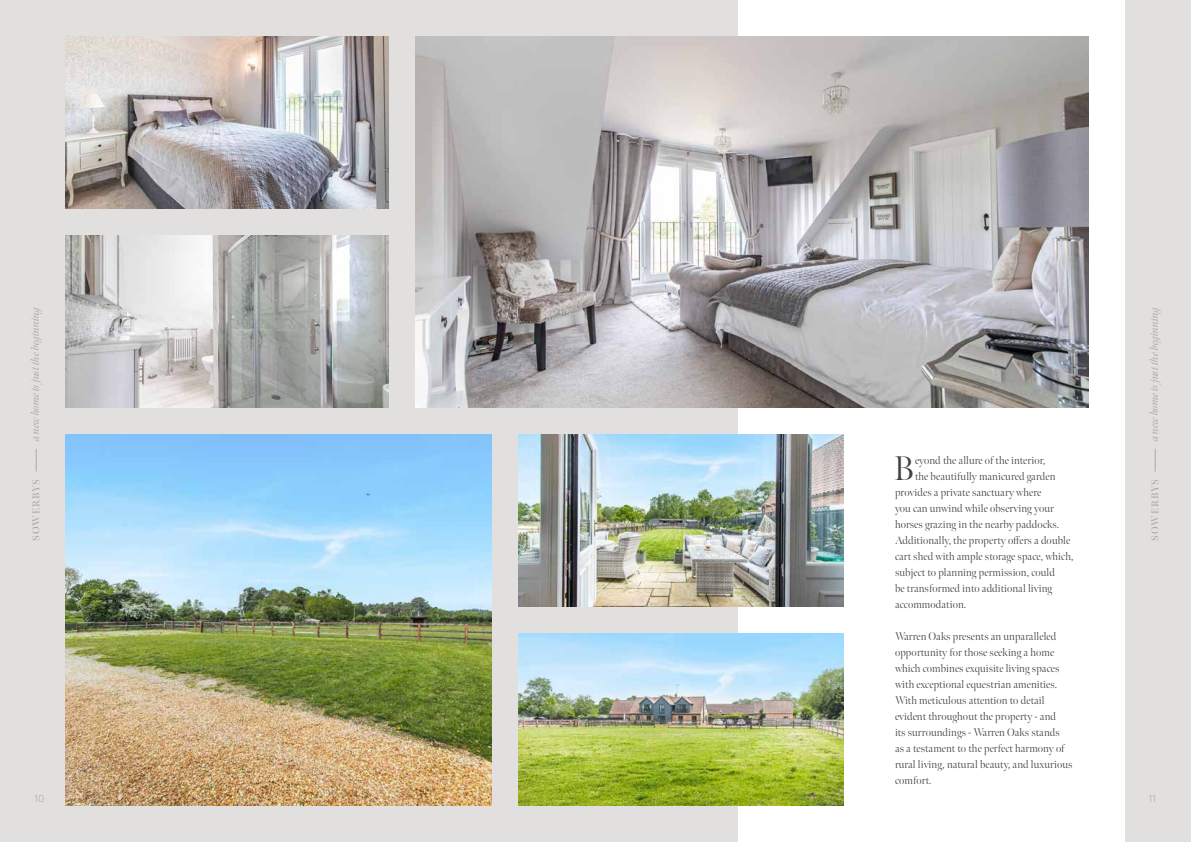
<style>
.page{position:relative;width:1191px;height:842px;background:#fff}
.page>*{position:absolute;margin:0;border:0;box-sizing:border-box;transform-origin:0 0}
.t1{font:300 34px "Meno Banner";color:#434141}
.t2{font:300 11px/16px "Meno Banner";letter-spacing:.01em;color:#434141}
.t3{font:italic 11px "Meno Banner";letter-spacing:-.01em;color:#ada8a0}
.t4{font:600 10px "Meno Banner";letter-spacing:.08em;color:#ada8a0}
.t5{font:300 10px "Quasimoda";color:#ada8a0}
</style>
<div class="page">
<div style="left:0;top:0;width:595px;height:842px;background:#e2e0df"></div>
<div style="left:595px;top:0;width:596px;height:842px;background:#e2e0df"></div>
<svg style="left:36px;top:449px;width:1px;height:22px"></svg>
<svg style="left:1155px;top:449px;width:1px;height:22px"></svg>
<div style="left:737px;top:0;width:387px;height:842px;background:#fff"></div>
<img style="left:519px;top:634px;width:325px;height:172px">
<img style="left:65px;top:36px;width:323px;height:172px">
<img style="left:415px;top:36px;width:673px;height:371px">
<img style="left:65px;top:434px;width:427px;height:372px">
<img style="left:65px;top:235px;width:323px;height:172px">
<img style="left:519px;top:434px;width:325px;height:173px">
<p class="t3" style="left:29px;top:441px;width:138px;rotate:-90deg">a new home is just the beginning</p>
<p class="t3" style="left:1147px;top:441px;width:138px;rotate:-90deg">a new home is just the beginning</p>
<h1 class="t1" style="left:894px;top:448px;width:22px">B</h1>
<p class="t2" style="left:915px;top:453px;width:132px">eyond the allure of the interior,</p>
<p class="t2" style="left:915px;top:469px;width:142px">the beautifully manicured garden</p>
<p class="t2" style="left:895px;top:485px;width:148px">provides a private sanctuary where</p>
<p class="t2" style="left:895px;top:501px;width:160px">you can unwind while observing your</p>
<p class="t2" style="left:895px;top:517px;width:166px">horses grazing in the nearby paddocks.</p>
<p class="t2" style="left:895px;top:533px;width:177px">Additionally, the property offers a double</p>
<p class="t2" style="left:895px;top:549px;width:180px">cart shed with ample storage space, which,</p>
<p class="t2" style="left:895px;top:565px;width:162px">subject to planning permission, could</p>
<p class="t2" style="left:895px;top:581px;width:159px">be transformed into additional living</p>
<p class="t2" style="left:895px;top:597px;width:73px">accommodation.</p>
<p class="t2" style="left:895px;top:629px;width:179px">Warren Oaks presents an unparalleled opportunity for those seeking a home which combines exquisite living spaces with exceptional equestrian amenities.<br>With meticulous attention to detail evident throughout the property - and<br>its surroundings - Warren Oaks stands<br>as a testament to the perfect harmony of rural living, natural beauty, and luxurious comfort.</p>
<p class="t4" style="left:30px;top:541px;width:63px;rotate:-90deg">SOWERBYS</p>
<p class="t4" style="left:1149px;top:541px;width:63px;rotate:-90deg">SOWERBYS</p>
<p class="t5" style="left:35px;top:791px;width:11px">10</p>
<p class="t5" style="left:1148px;top:791px;width:9px">11</p>
</div>
